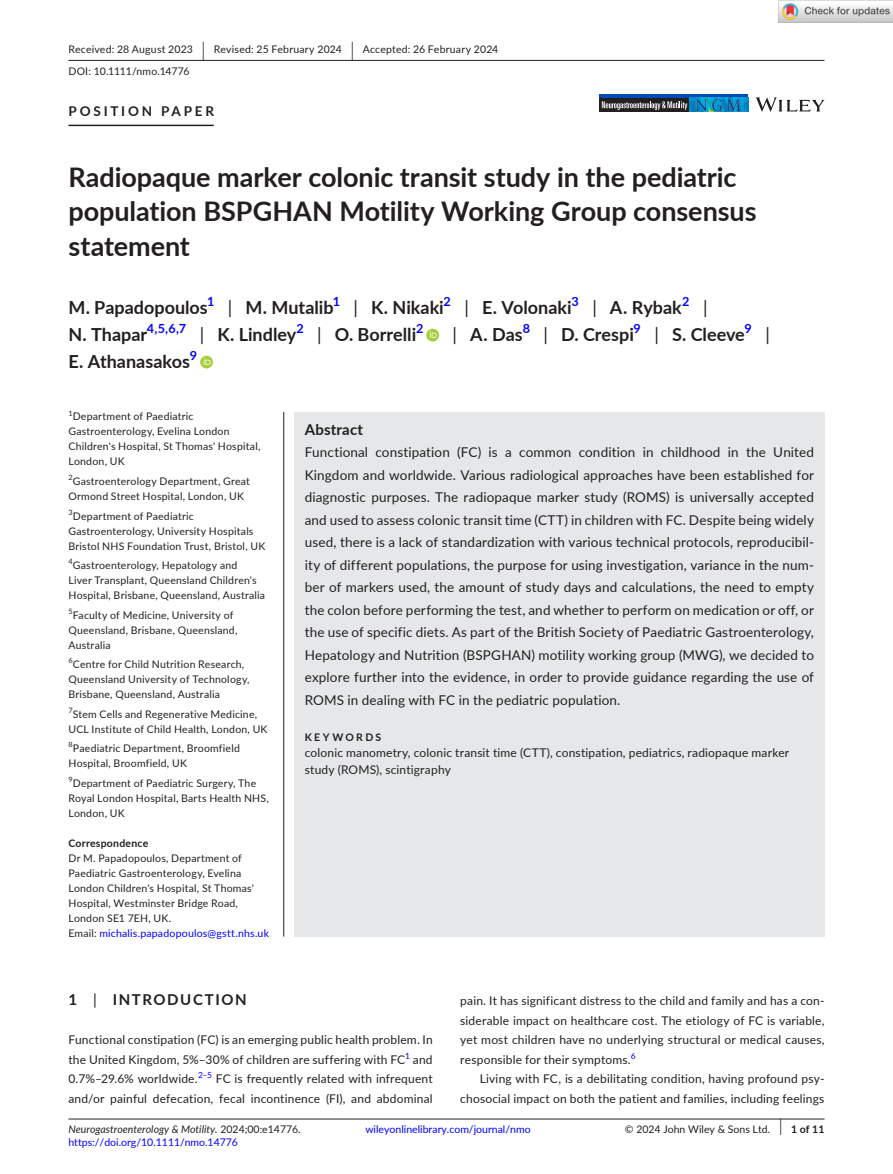
<style>
.page{position:relative;width:893px;height:1174px;background:#fff}
.page>*{position:absolute;margin:0;border:0;box-sizing:border-box;transform-origin:0 0}
.t1{font:700 27px/34.5px "Lato";color:#231f20}
.t2{font:700 18px "Lato";color:#231f20}
.t3{font:18px "Lato";color:#231f20}
.t4{font:700 15px "Lato";letter-spacing:.1em;color:#231f20}
.t5{font:700 15px "Lato";letter-spacing:.015em;color:#231f20}
.t6{font:13.5px/22.5px "Lato";letter-spacing:.01em;color:#231f20;text-align:justify}
.t7{font:700 13.5px "Lato";letter-spacing:.21em;color:#231f20}
.t8{font:700 12.6px "Lato";color:#00f}
.t9{font:12px/19.5px "Lato";letter-spacing:.015em;color:#231f20;text-align:justify}
.t10{font:10.5px/15px "Lato";letter-spacing:.02em;color:#231f20}
.t11{font:10.5px "Lato";color:#00f}
.t12{font:italic 10.5px "Lato";color:#231f20}
.t13{font:10.5px "Lato";color:#231f20}
.t14{font:700 10.5px "Lato";letter-spacing:.02em;color:#231f20}
.t15{font:700 10.5px "Lato";letter-spacing:.22em;color:#231f20}
.s1{font-size:19.65px}
.s2{font-weight:400}
.s3{color:#00f}
.s4{font-style:normal}
.s5{font-weight:400;font-size:17.4px}
</style>
<div class="page">
<hr style="left:68px;top:1118px;width:756px;height:1px;background:#231f20">
<svg style="left:756px;top:97px;width:68px;height:15px"></svg>
<div style="left:599px;top:94px;width:149px;height:18px;background:#231f20"></div>
<svg style="left:602px;top:101px;width:85px;height:9px"></svg>
<hr style="left:599px;top:94px;width:149px;height:4px;background:#004aba">
<img style="left:689px;top:98px;width:59px;height:14px">
<hr style="left:68px;top:60px;width:756px;height:1px;background:#231f20">
<hr style="left:68px;top:125px;width:146px;height:1px;background:#231f20">
<svg style="left:426px;top:329px;width:13px;height:12px"></svg>
<svg style="left:430px;top:331px;width:7px;height:7px"></svg>
<svg style="left:200px;top:356px;width:13px;height:12px"></svg>
<svg style="left:204px;top:358px;width:6px;height:7px"></svg>
<hr style="left:283px;top:412px;width:1px;height:524px;background:#231f20">
<div style="left:294px;top:412px;width:530px;height:372px;background:#e6e7e9"></div>
<div style="left:294px;top:783px;width:530px;height:153px;background:#e6e7e9"></div>
<img style="left:779px;top:0;width:114px;height:23px">
<p class="t10" style="left:68px;top:38px;width:431px;line-height:21.8px">Received: 28 August 2023 <span class="s1">|</span> Revised: 25 February 2024 <span class="s1">|</span> Accepted: 26 February 2024<br>DOI: 10.1111/nmo.14776</p>
<p class="t7" style="left:68px;top:101px;width:147px">POSITION PAPER</p>
<h1 class="t1" style="left:68px;top:159px;width:690px">Radiopaque marker colonic transit study in the pediatric population BSPGHAN Motility Working Group consensus statement</h1>
<h2 class="t2" style="left:68px;top:295px;width:141px">M. Papadopoulos</h2>
<p class="t8" style="left:207px;top:292px;width:9px">1</p>
<h2 class="t2" style="left:228px;top:295px;width:107px"><span class="s2">|</span> M. Mutalib</h2>
<p class="t8" style="left:333px;top:292px;width:9px">1</p>
<h2 class="t2" style="left:353px;top:295px;width:92px"><span class="s2">|</span> K. Nikaki</h2>
<p class="t8" style="left:444px;top:292px;width:9px">2</p>
<h2 class="t2" style="left:464px;top:295px;width:109px"><span class="s2">|</span> E. Volonaki</h2>
<p class="t8" style="left:571px;top:292px;width:9px">3</p>
<h2 class="t2" style="left:592px;top:295px;width:91px"><span class="s2">|</span> A. Rybak</h2>
<p class="t8" style="left:682px;top:292px;width:9px">2</p>
<h2 class="t3" style="left:703px;top:295px;width:6px">|</h2>
<h2 class="t2" style="left:68px;top:322px;width:80px">N. Thapar</h2>
<p class="t8" style="left:147px;top:319px;width:41px">4,5,6,7</p>
<h2 class="t2" style="left:200px;top:322px;width:98px"><span class="s2">|</span> K. Lindley</h2>
<p class="t8" style="left:296px;top:319px;width:9px">2</p>
<h2 class="t2" style="left:317px;top:322px;width:101px"><span class="s2">|</span> O. Borrelli</h2>
<p class="t8" style="left:416px;top:319px;width:9px">2</p>
<h2 class="t2" style="left:453px;top:322px;width:72px"><span class="s2">|</span> A. Das</h2>
<p class="t8" style="left:523px;top:319px;width:9px">8</p>
<h2 class="t2" style="left:544px;top:322px;width:92px"><span class="s2">|</span> D. Crespi</h2>
<p class="t8" style="left:634px;top:319px;width:9px">9</p>
<h2 class="t2" style="left:654px;top:322px;width:92px"><span class="s2">|</span> S. Cleeve</h2>
<p class="t8" style="left:744px;top:319px;width:9px">9</p>
<h2 class="t3" style="left:765px;top:322px;width:6px">|</h2>
<h2 class="t2" style="left:68px;top:349px;width:123px">E. Athanasakos</h2>
<p class="t8" style="left:190px;top:346px;width:9px">9</p>
<p class="t10" style="left:68px;top:409px;width:193px"><sup>1</sup>Department of Paediatric<br>Gastroenterology, Evelina London<br>Children's Hospital, St Thomas' Hospital,<br>London, UK</p>
<p class="t10" style="left:68px;top:473px;width:183px"><sup>2</sup>Gastroenterology Department, Great<br>Ormond Street Hospital, London, UK</p>
<p class="t10" style="left:68px;top:508px;width:198px"><sup>3</sup>Department of Paediatric<br>Gastroenterology, University Hospitals<br>Bristol NHS Foundation Trust, Bristol, UK</p>
<p class="t10" style="left:68px;top:557px;width:198px"><sup>4</sup>Gastroenterology, Hepatology and<br>Liver Transplant, Queensland Children's<br>Hospital, Brisbane, Queensland, Australia</p>
<p class="t10" style="left:68px;top:607px;width:170px"><sup>5</sup>Faculty of Medicine, University of<br>Queensland, Brisbane, Queensland,<br>Australia</p>
<p class="t10" style="left:68px;top:656px;width:183px"><sup>6</sup>Centre for Child Nutrition Research,<br>Queensland University of Technology,<br>Brisbane, Queensland, Australia</p>
<p class="t10" style="left:68px;top:706px;width:201px"><sup>7</sup>Stem Cells and Regenerative Medicine,<br>UCL Institute of Child Health, London, UK</p>
<p class="t10" style="left:68px;top:740px;width:173px"><sup>8</sup>Paediatric Department, Broomfield<br>Hospital, Broomfield, UK</p>
<p class="t10" style="left:68px;top:775px;width:202px"><sup>9</sup>Department of Paediatric Surgery, The<br>Royal London Hospital, Barts Health NHS,<br>London, UK</p>
<p class="t14" style="left:68px;top:835px;width:81px">Correspondence</p>
<p class="t10" style="left:68px;top:850px;width:202px">Dr M. Papadopoulos, Department of Paediatric Gastroenterology, Evelina London Children's Hospital, St Thomas' Hospital, Westminster Bridge Road, London SE1 7EH, UK.<br>Email: <span class="s3">michalis.papadopoulos@gstt.nhs.uk</span></p>
<h3 class="t5" style="left:305px;top:418px;width:60px">Abstract</h3>
<p class="t6" style="left:305px;top:440px;width:511px">Functional constipation (FC) is a common condition in childhood in the United Kingdom and worldwide. Various radiological approaches have been established for diagnostic purposes. The radiopaque marker study (ROMS) is universally accepted and used to assess colonic transit time (CTT) in children with FC. Despite being widely used, there is a lack of standardization with various technical protocols, reproducibil&shy;ity of different populations, the purpose for using investigation, variance in the num&shy;ber of markers used, the amount of study days and calculations, the need to empty the colon before performing the test, and whether to perform on medication or off, or the use of specific diets. As part of the British Society of Paediatric Gastroenterology, Hepatology and Nutrition (BSPGHAN) motility working group (MWG), we decided to explore further into the evidence, in order to provide guidance regarding the use of ROMS in dealing with FC in the pediatric population.</p>
<p class="t15" style="left:305px;top:729px;width:78px">KEYWORDS</p>
<p class="t9" style="left:305px;top:744px;width:486px;line-height:16.5px">colonic manometry, colonic transit time (CTT), constipation, pediatrics, radiopaque marker study (ROMS), scintigraphy</p>
<h3 class="t4" style="left:68px;top:989px;width:180px">1 <span class="s2">|</span> INTRODUCTION</h3>
<p class="t9" style="left:68px;top:1029px;width:366px">Functional constipation (FC) is an emerging public health problem. In the United Kingdom, 5%–30% of children are suffering with FC<sup>1</sup> and 0.7%–29.6% worldwide.<sup>2–5</sup> FC is frequently related with infrequent and/or painful defecation, fecal incontinence (FI), and abdominal</p>
<p class="t9" style="left:460px;top:990px;width:366px">pain. It has significant distress to the child and family and has a con&shy;siderable impact on healthcare cost. The etiology of FC is variable, yet most children have no underlying structural or medical causes, responsible for their symptoms.<sup>6</sup></p>
<p class="t9" style="left:460px;top:1068px;width:366px;text-align:right">Living with FC, is a debilitating condition, having profound psy&shy;chosocial impact on both the patient and families, including feelings</p>
<p class="t12" style="left:68px;top:1121px;width:234px">Neurogastroenterology &amp; Motility. <span class="s4">2024;00:e14776.</span></p>
<p class="t11" style="left:365px;top:1121px;width:167px">wileyonlinelibrary.com/journal/nmo</p>
<p class="t14" style="left:779px;top:1121px;width:46px"><span class="s5">|</span> 1 of 11</p>
<p class="t11" style="left:68px;top:1135px;width:171px">https://doi.org/10.1111/nmo.14776</p>
<p class="t13" style="left:625px;top:1121px;width:147px">© 2024 John Wiley &amp; Sons Ltd.</p>
</div>
